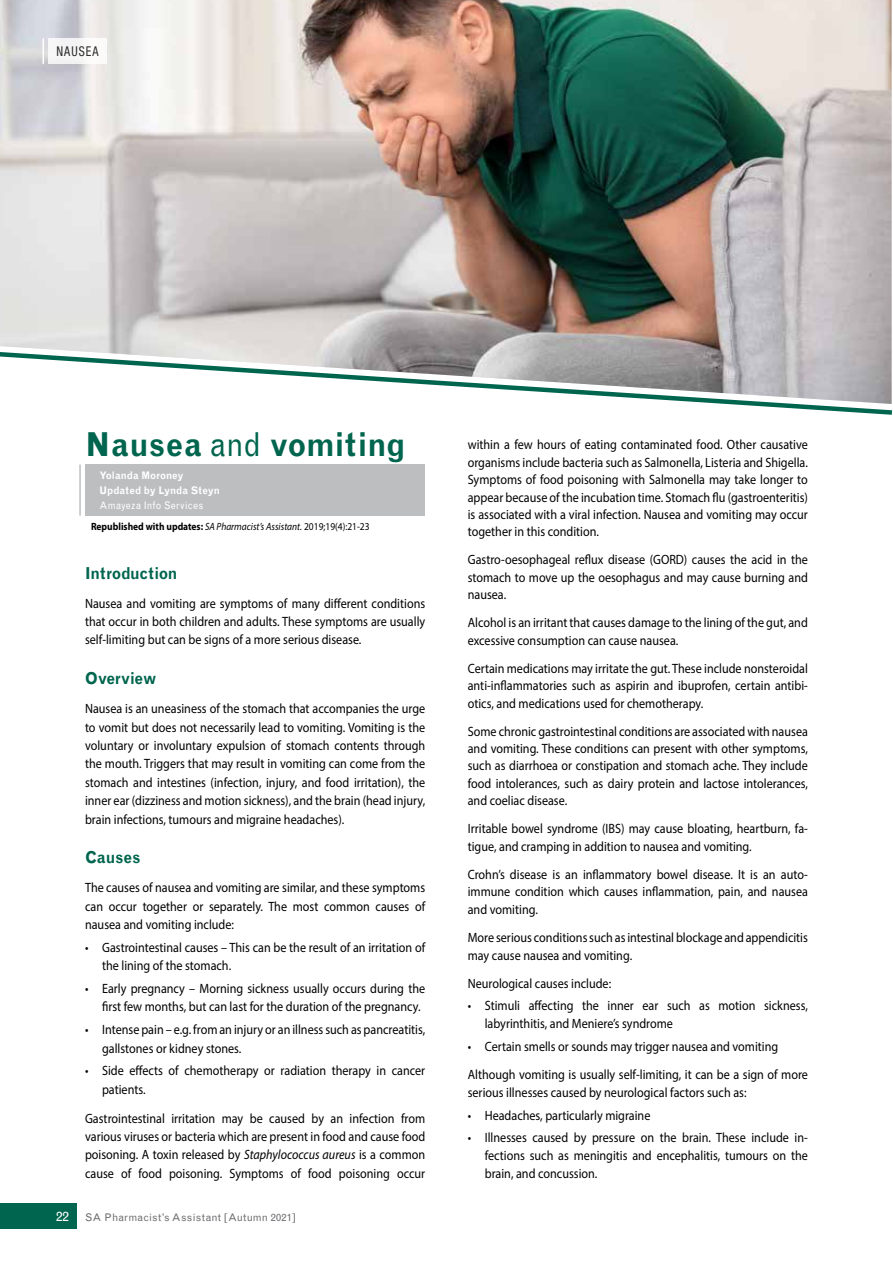
<style>
.page{position:relative;width:893px;height:1263px;background:#fff}
.page>*{position:absolute;margin:0;border:0;box-sizing:border-box;transform-origin:0 0}
.t1{font:700 33px "Grotesque";letter-spacing:.02em;color:#00654e;scale:.9 1}
.t2{font:700 16.5px "Grotesque";color:#00654e;scale:.9 1}
.t3{font:13.5px/18.5px "Myriad Pro";color:#000;text-align:justify;scale:.9 1}
.t4{font:condensed 13.5px "Helvetica Neue LT Std";letter-spacing:.09em;color:#000;scale:.9 1}
.t5{font:italic 10.5px "Myriad Pro";color:#000;scale:.9 1}
.t6{font:10.5px "Grotesque";letter-spacing:.02em;color:#6d6e71}
.t7{font:700 10.5px/15px "Grotesque";color:#fff;scale:.9 1}
.t8{font:10.5px "Grotesque";letter-spacing:.025em;color:#fff;scale:.9 1}
.s1{font-weight:400}
.s2{font-weight:700;font-style:normal}
.s3{font-style:normal}
.s4{font-style:italic}
.s5{font-size:13.5px;color:#fff}
</style>
<div class="page">
<img style="left:0;top:0;width:892px;height:349px">
<svg style="left:0;top:349px;width:892px;height:66px"></svg>
<svg style="left:43px;top:38px;width:1px;height:26px"></svg>
<div style="left:0;top:1203px;width:77px;height:26px;background:#00654e"></div>
<div style="left:48px;top:38px;width:58px;height:26px;background:#f7f7f7"></div>
<hr style="left:79px;top:465px;width:2px;height:51px;background:#bcbec0">
<div style="left:85px;top:465px;width:339px;height:51px;background:#bcbec0"></div>
<p class="t4" style="left:56px;top:43px;width:49px">NAUSEA</p>
<h1 class="t1" style="left:85px;top:425px;width:357px">Nausea <span class="s1">and</span> vomiting</h1>
<p class="t7" style="left:100px;top:468px;width:135px">Yolanda Moroney<br>Updated by Lynda Steyn</p>
<p class="t8" style="left:100px;top:499px;width:117px">Amayeza Info Services</p>
<p class="t5" style="left:91px;top:519px;width:311px"><span class="s2">Republished with updates:</span> SA Pharmacist’s Assistant. <span class="s3">2019;19(4):21-23</span></p>
<p class="t2" style="left:85px;top:563px;width:104px">Introduction</p>
<p class="t3" style="left:85px;top:594px;width:379px">Nausea and vomiting are symptoms of many different conditions that occur in both children and adults. These symptoms are usually self-limiting but can be signs of a more serious disease.</p>
<p class="t2" style="left:85px;top:669px;width:80px">Overview</p>
<p class="t3" style="left:85px;top:699px;width:380px">Nausea is an uneasiness of the stomach that accompanies the urge to vomit but does not necessarily lead to vomiting. Vomiting is the voluntary or involuntary expulsion of stomach contents through the mouth. Triggers that may result in vomiting can come from the stomach and intestines (infection, injury, and food irritation), the inner ear (dizziness and motion sickness), and the brain (head injury, brain infections, tumours and migraine headaches).</p>
<p class="t2" style="left:85px;top:848px;width:63px">Causes</p>
<p class="t3" style="left:85px;top:878px;width:379px">The causes of nausea and vomiting are similar, and these symptoms can occur together or separately. The most common causes of nausea and vomiting include:</p>
<p class="t3" style="left:102px;top:938px;width:361px;text-indent:-17px">• Gastrointestinal causes – This can be the result of an irritation of the lining of the stomach.</p>
<p class="t3" style="left:102px;top:979px;width:361px;text-indent:-17px">• Early pregnancy – Morning sickness usually occurs during the first few months, but can last for the duration of the pregnancy.</p>
<p class="t3" style="left:102px;top:1020px;width:361px;text-indent:-17px">• Intense pain – e.g. from an injury or an illness such as pancreatitis, gallstones or kidney stones.</p>
<p class="t3" style="left:102px;top:1061px;width:361px;text-indent:-17px">• Side effects of chemotherapy or radiation therapy in cancer patients.</p>
<p class="t3" style="left:85px;top:1109px;width:380px">Gastrointestinal irritation may be caused by an infection from various viruses or bacteria which are present in food and cause food poisoning. A toxin released by <span class="s4">Staphylococcus aureus</span> is a common cause of food poisoning. Symptoms of food poisoning occur</p>
<p class="t6" style="left:56px;top:1211px;width:241px"><span class="s5">22</span> SA Pharmacist’s Assistant [Autumn 2021]</p>
<p class="t3" style="left:468px;top:435px;width:379px;line-height:17.5px">within a few hours of eating contaminated food. Other causative organisms include bacteria such as Salmonella, Listeria and Shigella.<br>Symptoms of food poisoning with Salmonella may take longer to appear because of the incubation time. Stomach flu (gastroenteritis) is associated with a viral infection. Nausea and vomiting may occur together in this condition.</p>
<p class="t3" style="left:468px;top:551px;width:379px;line-height:17.4px">Gastro-oesophageal reflux disease (GORD) causes the acid in the stomach to move up the oesophagus and may cause burning and nausea.</p>
<p class="t3" style="left:468px;top:614px;width:379px;line-height:17.4px">Alcohol is an irritant that causes damage to the lining of the gut, and excessive consumption can cause nausea.</p>
<p class="t3" style="left:468px;top:659px;width:379px;line-height:17.4px">Certain medications may irritate the gut. These include nonsteroidal anti-inflammatories such as aspirin and ibuprofen, certain antibi&shy;otics, and medications used for chemotherapy.</p>
<p class="t3" style="left:468px;top:722px;width:379px;line-height:17.4px">Some chronic gastrointestinal conditions are associated with nausea and vomiting. These conditions can present with other symptoms, such as diarrhoea or constipation and stomach ache. They include food intolerances, such as dairy protein and lactose intolerances, and coeliac disease.</p>
<p class="t3" style="left:468px;top:820px;width:379px;line-height:17.4px">Irritable bowel syndrome (IBS) may cause bloating, heartburn, fa&shy;tigue, and cramping in addition to nausea and vomiting.</p>
<p class="t3" style="left:468px;top:865px;width:379px;line-height:17.4px">Crohn’s disease is an inflammatory bowel disease. It is an auto&shy;immune condition which causes inflammation, pain, and nausea and vomiting.</p>
<p class="t3" style="left:468px;top:928px;width:379px;line-height:18px">More serious conditionssuch as intestinal blockage and appendicitis may cause nausea and vomiting.</p>
<p class="t3" style="left:468px;top:974px;width:161px">Neurological causes include:</p>
<p class="t3" style="left:485px;top:997px;width:361px;line-height:18px;text-indent:-17px">• Stimuli affecting the inner ear such as motion sickness, labyrinthitis, and Meniere’s syndrome</p>
<p class="t3" style="left:468px;top:1032px;width:379px;line-height:28.7px">• Certain smells or sounds may trigger nausea and vomiting<br>Although vomiting is usually self-limiting, it can be a sign of more</p>
<p class="t3" style="left:468px;top:1083px;width:311px">serious illnesses caused by neurological factors such as:</p>
<p class="t3" style="left:468px;top:1106px;width:205px">• Headaches, particularly migraine</p>
<p class="t3" style="left:485px;top:1128px;width:361px;line-height:18px;text-indent:-17px">• Illnesses caused by pressure on the brain. These include in&shy;fections such as meningitis and encephalitis, tumours on the brain, and concussion.</p>
</div>
